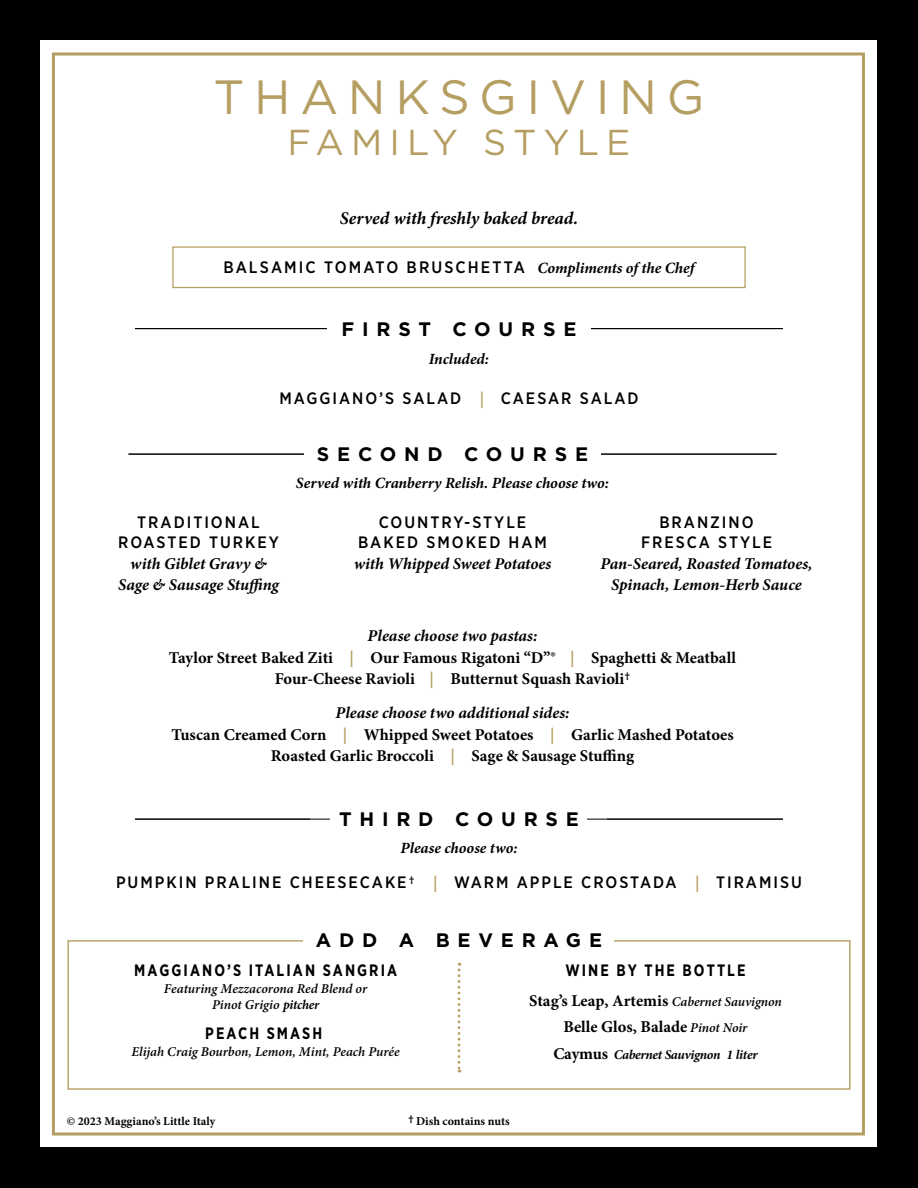
<style>
.page{position:relative;width:918px;height:1188px;background:#000}
.page>*{position:absolute;margin:0;border:0;box-sizing:border-box;transform-origin:0 0}
.t1{font:48px "Gotham";letter-spacing:.2em;color:#b59e61}
.t2{font:36px "Gotham";letter-spacing:.2em;color:#b59e61}
.t3{font:700 19.5px "Gotham";letter-spacing:.4em;color:#000}
.t4{font:italic 700 18px "Minion Pro";color:#000}
.t5{font:500 16.65px "Gotham Narrow";letter-spacing:.125em;color:#000}
.t6{font:700 16.5px/21.5px "Minion Pro";color:#000;text-align:center}
.t7{font:500 16.5px/19.8px "Gotham Narrow";letter-spacing:.12em;color:#000;text-align:center}
.t8{font:italic 700 16.5px/21px "Minion Pro";letter-spacing:-.005em;color:#000;text-align:center}
.t9{font:700 16.5px "Gotham Narrow";letter-spacing:.14em;color:#000;scale:.9 1}
.t10{font:italic 700 15.6px "Minion Pro";letter-spacing:.005em;color:#000}
.t11{font:italic 600 13.5px/16.4px "Minion Pro";color:#000;text-align:center}
.t12{font:italic 700 13.5px "Minion Pro";letter-spacing:-.025em;color:#000}
.t13{font:700 12px "Minion Pro";color:#000}
.s1{font-family:"Minion Pro";font-weight:700;font-style:italic;font-size:15.6px}
.s2{font-family:"Minion Pro";font-weight:700;color:#b59e61}
.s3{font-style:italic}
.s4{color:#b59e61}
.s5{font-family:"Gotham Narrow";font-weight:500}
.s6{font-weight:700}
.s7{font-weight:600;font-style:italic;font-size:13.5px}
.s8{font-style:normal;font-size:16.5px}
.s9{font-family:"Gotham Narrow";font-weight:500;font-size:16.5px}
</style>
<div class="page">
<div style="left:40px;top:40px;width:837px;height:1108px;background:#fff"></div>
<div style="left:52px;top:52px;width:813px;height:1084px;background:#fff;border:3px solid #b59e61"></div>
<div style="left:172px;top:246px;width:574px;height:42px;border:1px solid #b59e61"></div>
<hr style="left:135px;top:328px;width:648px;height:1px;background:#000">
<div style="left:327px;top:320px;width:264px;height:16px;background:#fff"></div>
<hr style="left:129px;top:454px;width:648px;height:1px;background:#000">
<div style="left:304px;top:446px;width:297px;height:16px;background:#fff"></div>
<hr style="left:135px;top:819px;width:648px;height:1px;background:#000">
<div style="left:331px;top:811px;width:256px;height:16px;background:#fff"></div>
<div style="left:67px;top:940px;width:784px;height:150px;border:1px solid #b59e61"></div>
<div style="left:304px;top:931px;width:310px;height:23px;background:#fff"></div>
<svg style="left:458px;top:963px;width:2px;height:109px"></svg>
<h1 class="t1" style="left:214px;top:66px;width:492px">THANKSGIVING</h1>
<h2 class="t2" style="left:288px;top:120px;width:344px">FAMILY STYLE</h2>
<p class="t4" style="left:340px;top:206px;width:240px">Served with freshly baked bread.</p>
<p class="t5" style="left:223px;top:256px;width:473px">BALSAMIC TOMATO BRUSCHETTA <span class="s1">Compliments of the Chef</span></p>
<p class="t3" style="left:342px;top:316px;width:236px">FIRST COURSE</p>
<p class="t10" style="left:429px;top:348px;width:62px">Included:</p>
<p class="t7" style="left:279px;top:388px;width:361px">MAGGIANO’S SALAD <span class="s2">|</span> CAESAR SALAD</p>
<p class="t3" style="left:317px;top:441px;width:273px">SECOND COURSE</p>
<p class="t7" style="left:118px;top:512px;width:162px">TRADITIONAL<br>ROASTED TURKEY</p>
<p class="t8" style="left:118px;top:553px;width:162px">with Giblet Gravy &amp;<br>Sage &amp; Sausage Stuffing</p>
<p class="t10" style="left:296px;top:472px;width:315px">Served with Cranberry Relish. Please choose two:</p>
<p class="t7" style="left:358px;top:512px;width:190px">COUNTRY-STYLE<br>BAKED SMOKED HAM</p>
<p class="t8" style="left:354px;top:553px;width:199px">with Whipped Sweet Potatoes</p>
<p class="t7" style="left:641px;top:512px;width:133px">BRANZINO<br>FRESCA STYLE</p>
<p class="t8" style="left:601px;top:553px;width:213px">Pan-Seared, Roasted Tomatoes,<br>Spinach, Lemon-Herb Sauce</p>
<p class="t6" style="left:169px;top:625px;width:569px"><span class="s3">Please choose two pastas:<br></span>Taylor Street Baked Ziti <span class="s4">|</span> Our Famous Rigatoni “D”® <span class="s4">|</span> Spaghetti &amp; Meatball<br>Four-Cheese Ravioli <span class="s4">|</span> Butternut Squash Ravioli<span class="s5">†</span></p>
<p class="t6" style="left:171px;top:701px;width:564px"><span class="s3">Please choose two additional sides:<br></span>Tuscan Creamed Corn <span class="s4">|</span> Whipped Sweet Potatoes <span class="s4">|</span> Garlic Mashed Potatoes<br>Roasted Garlic Broccoli <span class="s4">|</span> Sage &amp; Sausage Stuffing</p>
<p class="t3" style="left:339px;top:806px;width:241px">THIRD COURSE</p>
<p class="t10" style="left:400px;top:837px;width:119px">Please choose two:</p>
<p class="t7" style="left:116px;top:872px;width:687px">PUMPKIN PRALINE CHEESECAKE† <span class="s2">|</span> WARM APPLE CROSTADA <span class="s2">|</span> TIRAMISU</p>
<p class="t3" style="left:316px;top:927px;width:288px">ADD A BEVERAGE</p>
<p class="t9" style="left:134px;top:960px;width:294px">MAGGIANO’S ITALIAN SANGRIA</p>
<p class="t11" style="left:164px;top:980px;width:205px">Featuring Mezzacorona Red Blend or<br>Pinot Grigio <span class="s6">pitcher</span></p>
<p class="t9" style="left:205px;top:1022px;width:131px">PEACH SMASH</p>
<p class="t11" style="left:131px;top:1043px;width:270px">Elijah Craig Bourbon, Lemon, Mint, Peach Purée</p>
<p class="t9" style="left:565px;top:960px;width:202px">WINE BY THE BOTTLE</p>
<p class="t6" style="left:529px;top:987px;width:254px;line-height:26.5px">Stag’s Leap, Artemis <span class="s7">Cabernet Sauvignon<br></span>Belle Glos, Balade <span class="s7">Pinot Noir</span></p>
<p class="t12" style="left:553px;top:1045px;width:206px"><span class="s8">Caymus</span> Cabernet Sauvignon 1 liter</p>
<p class="t13" style="left:67px;top:1113px;width:150px">© 2023 Maggiano’s Little Italy</p>
<p class="t13" style="left:408px;top:1113px;width:103px"><span class="s9">†</span> Dish contains nuts</p>
</div>
